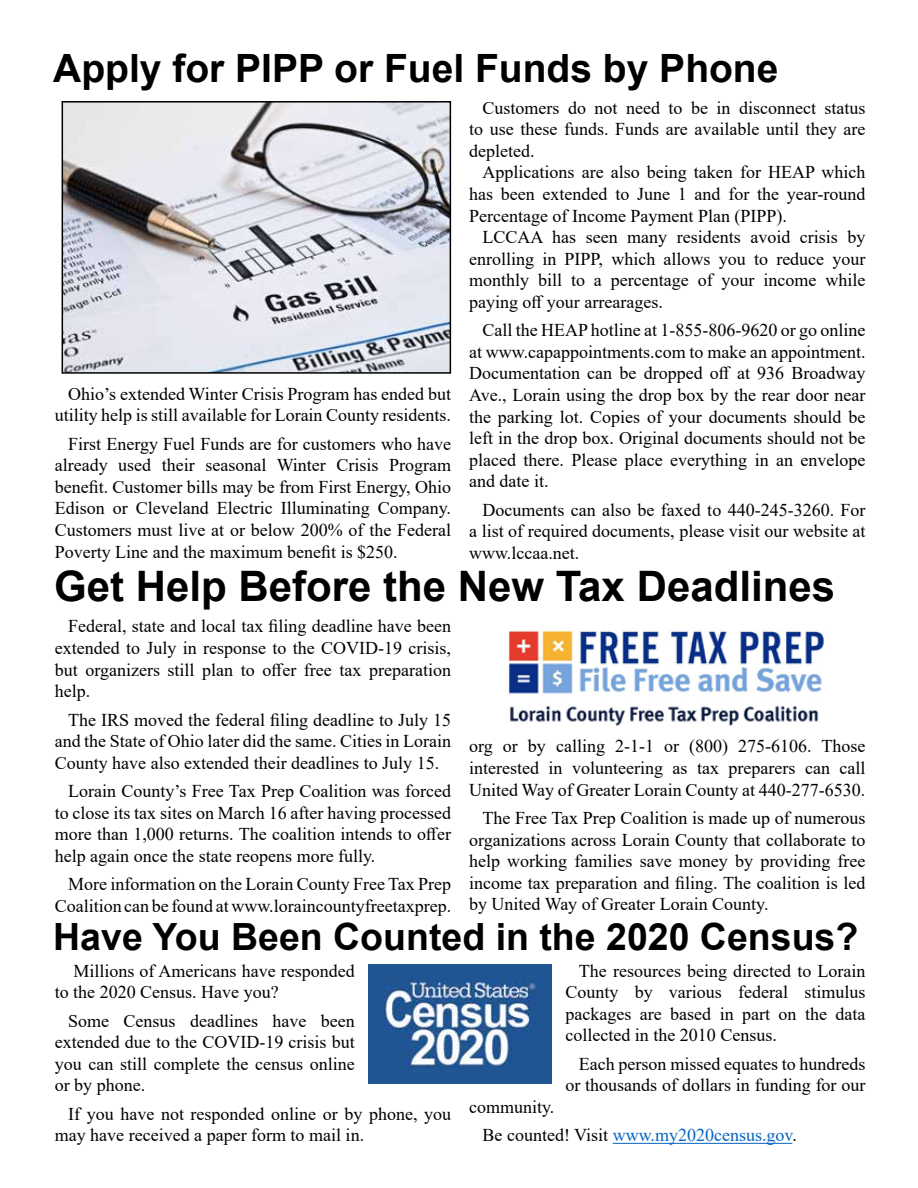
<style>
.page{position:relative;width:918px;height:1188px;background:#fff}
.page>*{position:absolute;margin:0;border:0;box-sizing:border-box;transform-origin:0 0}
.t1{font:700 42px "Arial";color:#000}
.t2{font:700 39px "Arial";color:#000}
.t3{font:700 37.5px "Arial";color:#000}
.t4{font:18px/21.6px "Times New Roman";color:#000;text-align:justify}
.s1{color:#0563c1}
</style>
<div class="page">
<hr style="left:613px;top:1143px;width:179px;height:1px;background:#0563c1">
<img style="left:368px;top:964px;width:184px;height:119px">
<img style="left:508px;top:631px;width:316px;height:95px">
<img style="left:65px;top:104px;width:383px;height:267px">
<div style="left:62px;top:101px;width:389px;height:273px;border:2px solid #000"></div>
<h2 class="t2" style="left:53px;top:41px;width:727px">Apply for PIPP or Fuel Funds by Phone</h2>
<p class="t4" style="left:55px;top:382px;width:398px;text-align:right">Ohio’s extended Winter Crisis Program has ended but utility help is still available for Lorain County residents.</p>
<p class="t4" style="left:55px;top:432px;width:398px;text-indent:14px">First Energy Fuel Funds are for customers who have already used their seasonal Winter Crisis Program benefit. Customer bills may be from First Energy, Ohio Edison or Cleveland Electric Illuminating Company.<br>Customers must live at or below 200% of the Federal Poverty Line and the maximum benefit is $250.</p>
<p class="t4" style="left:469px;top:96px;width:398px;text-indent:14px">Customers do not need to be in disconnect status to use these funds. Funds are available until they are depleted.</p>
<p class="t4" style="left:469px;top:161px;width:398px;text-indent:14px">Applications are also being taken for HEAP which has been extended to June 1 and for the year-round Percentage of Income Payment Plan (PIPP).</p>
<p class="t4" style="left:469px;top:226px;width:398px;text-indent:14px">LCCAA has seen many residents avoid crisis by enrolling in PIPP, which allows you to reduce your monthly bill to a percentage of your income while paying off your arrearages.</p>
<p class="t4" style="left:469px;top:319px;width:398px;text-indent:14px">Call the HEAP hotline at 1-855-806-9620 or go online at www.capappointments.com to make an appointment.<br>Documentation can be dropped off at 936 Broadway Ave., Lorain using the drop box by the rear door near the parking lot. Copies of your documents should be left in the drop box. Original documents should not be placed there. Please place everything in an envelope and date it.</p>
<p class="t4" style="left:469px;top:498px;width:398px;text-indent:14px">Documents can also be faxed to 440-245-3260. For a list of required documents, please visit our website at www.lccaa.net.</p>
<h1 class="t1" style="left:54px;top:557px;width:783px">Get Help Before the New Tax Deadlines</h1>
<p class="t4" style="left:55px;top:615px;width:398px;text-indent:14px">Federal, state and local tax filing deadline have been extended to July in response to the COVID-19 crisis, but organizers still plan to offer free tax preparation help.</p>
<p class="t4" style="left:55px;top:708px;width:398px;text-indent:14px">The IRS moved the federal filing deadline to July 15 and the State of Ohio later did the same. Cities in Lorain County have also extended their deadlines to July 15.</p>
<p class="t4" style="left:55px;top:780px;width:398px;text-indent:14px">Lorain County’s Free Tax Prep Coalition was forced to close its tax sites on March 16 after having processed more than 1,000 returns. The coalition intends to offer help again once the state reopens more fully.</p>
<p class="t4" style="left:55px;top:873px;width:398px;text-align:right">More information on the Lorain County Free Tax Prep<br>Coalition can be found at www.loraincountyfreetaxprep.</p>
<p class="t4" style="left:469px;top:735px;width:398px">org or by calling 2-1-1 or (800) 275-6106. Those interested in volunteering as tax preparers can call United Way of Greater Lorain County at 440-277-6530.</p>
<p class="t4" style="left:469px;top:807px;width:398px;text-indent:14px">The Free Tax Prep Coalition is made up of numerous organizations across Lorain County that collaborate to help working families save money by providing free income tax preparation and filing. The coalition is led by United Way of Greater Lorain County.</p>
<h3 class="t3" style="left:53px;top:911px;width:807px">Have You Been Counted in the 2020 Census?</h3>
<p class="t4" style="left:55px;top:959px;width:302px;text-indent:19px">Millions of Americans have responded to the 2020 Census. Have you?</p>
<p class="t4" style="left:55px;top:1009px;width:302px;text-indent:14px">Some Census deadlines have been extended due to the COVID-19 crisis but you can still complete the census online or by phone.</p>
<p class="t4" style="left:55px;top:1102px;width:398px;text-indent:14px">If you have not responded online or by phone, you may have received a paper form to mail in.</p>
<p class="t4" style="left:565px;top:959px;width:302px;text-indent:14px">The resources being directed to Lorain County by various federal stimulus packages are based in part on the data collected in the 2010 Census.</p>
<p class="t4" style="left:565px;top:1052px;width:302px;text-align:right">Each person missed equates to hundreds or thousands of dollars in funding for our</p>
<p class="t4" style="left:483px;top:1092px;width:316px;line-height:28.3px;text-indent:-14px">community.<br>Be counted! Visit <span class="s1">www.my2020census.gov</span>.</p>
</div>
